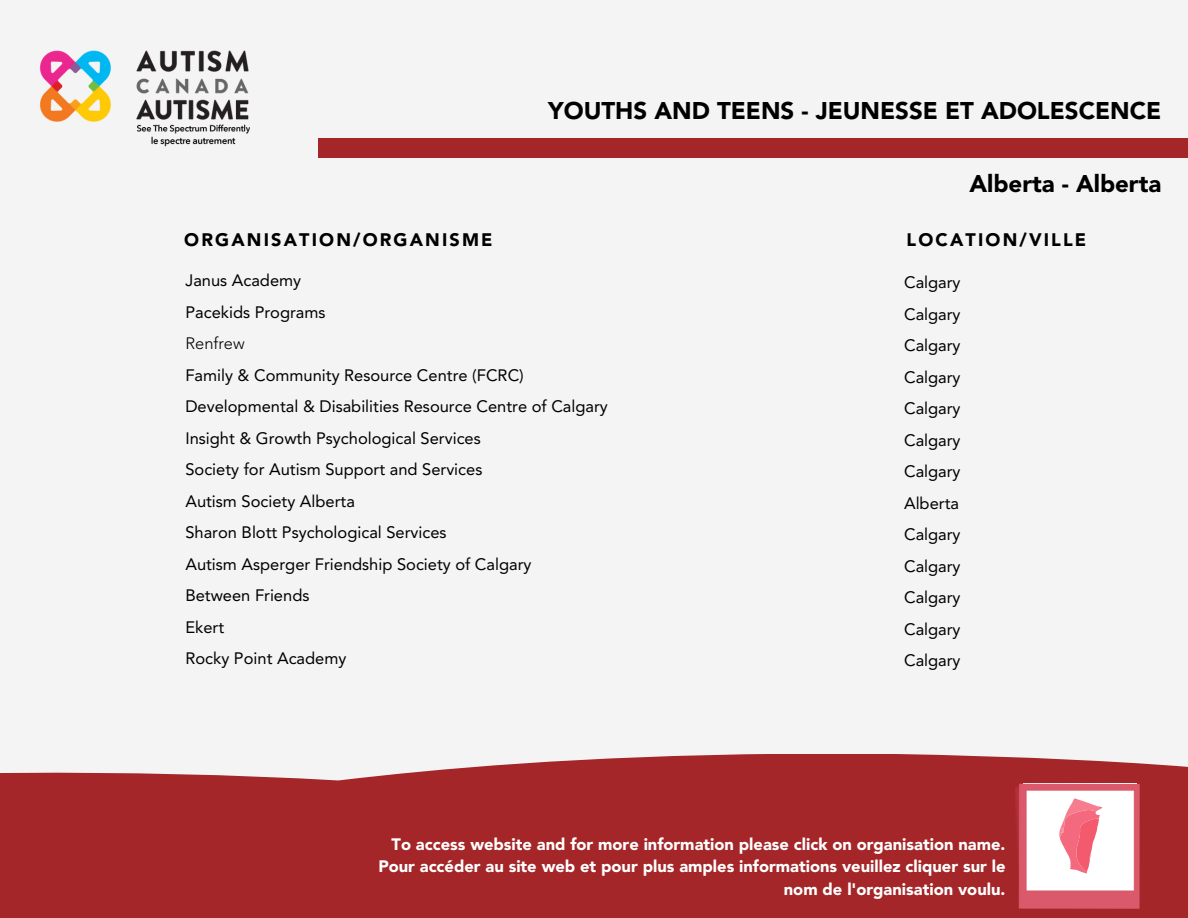
<style>
.page{position:relative;width:1188px;height:918px;background:#f4f4f4}
.page>*{position:absolute;margin:0;border:0;box-sizing:border-box;transform-origin:0 0}
.t1{font:900 24px "Avenir LT Std";color:#000}
.t2{font:900 18px "Avenir LT Std";letter-spacing:.12em;color:#000}
.t3{font:16.5px "Avenir LT Std";color:#000}
.t4{font:900 16.5px/22.5px "Avenir LT Std";color:#fff;text-align:right}
.t5{font:300 16.5px "Avenir LT Std";color:#000}
</style>
<div class="page">
<div style="left:319px;top:138px;width:869px;height:20px;background:#a42628"></div>
<img style="left:39px;top:50px;width:211px;height:97px">
<div style="left:0;top:754px;width:1188px;height:164px;background:#a42628"></div>
<img style="left:1015px;top:784px;width:125px;height:125px">
<p class="t1" style="left:548px;top:100px;width:615px">YOUTHS AND TEENS - JEUNESSE ET ADOLESCENCE</p>
<h1 class="t1" style="left:969px;top:174px;width:193px">Alberta - Alberta</h1>
<p class="t2" style="left:184px;top:232px;width:310px">ORGANISATION/ORGANISME</p>
<p class="t2" style="left:907px;top:232px;width:181px">LOCATION/VILLE</p>
<h2 class="t3" style="left:185px;top:274px;width:117px">Janus Academy</h2>
<p class="t3" style="left:185px;top:305px;width:142px">Pacekids Programs</p>
<h3 class="t5" style="left:185px;top:337px;width:61px">Renfrew</h3>
<p class="t3" style="left:185px;top:368px;width:340px">Family &amp; Community Resource Centre (FCRC)</p>
<p class="t3" style="left:185px;top:400px;width:424px">Developmental &amp; Disabilities Resource Centre of Calgary</p>
<p class="t3" style="left:185px;top:431px;width:297px">Insight &amp; Growth Psychological Services</p>
<p class="t3" style="left:185px;top:463px;width:298px">Society for Autism Support and Services</p>
<p class="t3" style="left:185px;top:494px;width:171px">Autism Society Alberta</p>
<p class="t3" style="left:185px;top:526px;width:263px">Sharon Blott Psychological Services</p>
<p class="t3" style="left:185px;top:557px;width:348px">Autism Asperger Friendship Society of Calgary</p>
<p class="t3" style="left:185px;top:589px;width:126px">Between Friends</p>
<p class="t3" style="left:185px;top:620px;width:40px">Ekert</p>
<p class="t3" style="left:185px;top:652px;width:163px">Rocky Point Academy</p>
<p class="t3" style="left:904px;top:276px;width:58px">Calgary</p>
<p class="t3" style="left:904px;top:307px;width:58px">Calgary</p>
<p class="t3" style="left:904px;top:339px;width:58px">Calgary</p>
<p class="t3" style="left:904px;top:370px;width:58px">Calgary</p>
<p class="t3" style="left:904px;top:402px;width:58px">Calgary</p>
<p class="t3" style="left:904px;top:433px;width:58px">Calgary</p>
<p class="t3" style="left:904px;top:465px;width:58px">Calgary</p>
<p class="t3" style="left:904px;top:496px;width:56px">Alberta</p>
<p class="t3" style="left:904px;top:528px;width:58px">Calgary</p>
<p class="t3" style="left:904px;top:559px;width:58px">Calgary</p>
<p class="t3" style="left:904px;top:591px;width:58px">Calgary</p>
<p class="t3" style="left:904px;top:622px;width:58px">Calgary</p>
<p class="t3" style="left:904px;top:654px;width:58px">Calgary</p>
<p class="t4" style="left:378px;top:834px;width:629px">To access website and for more information please click on organisation name.<br>Pour accéder au site web et pour plus amples informations veuillez cliquer sur le nom de l'organisation voulu.</p>
</div>
